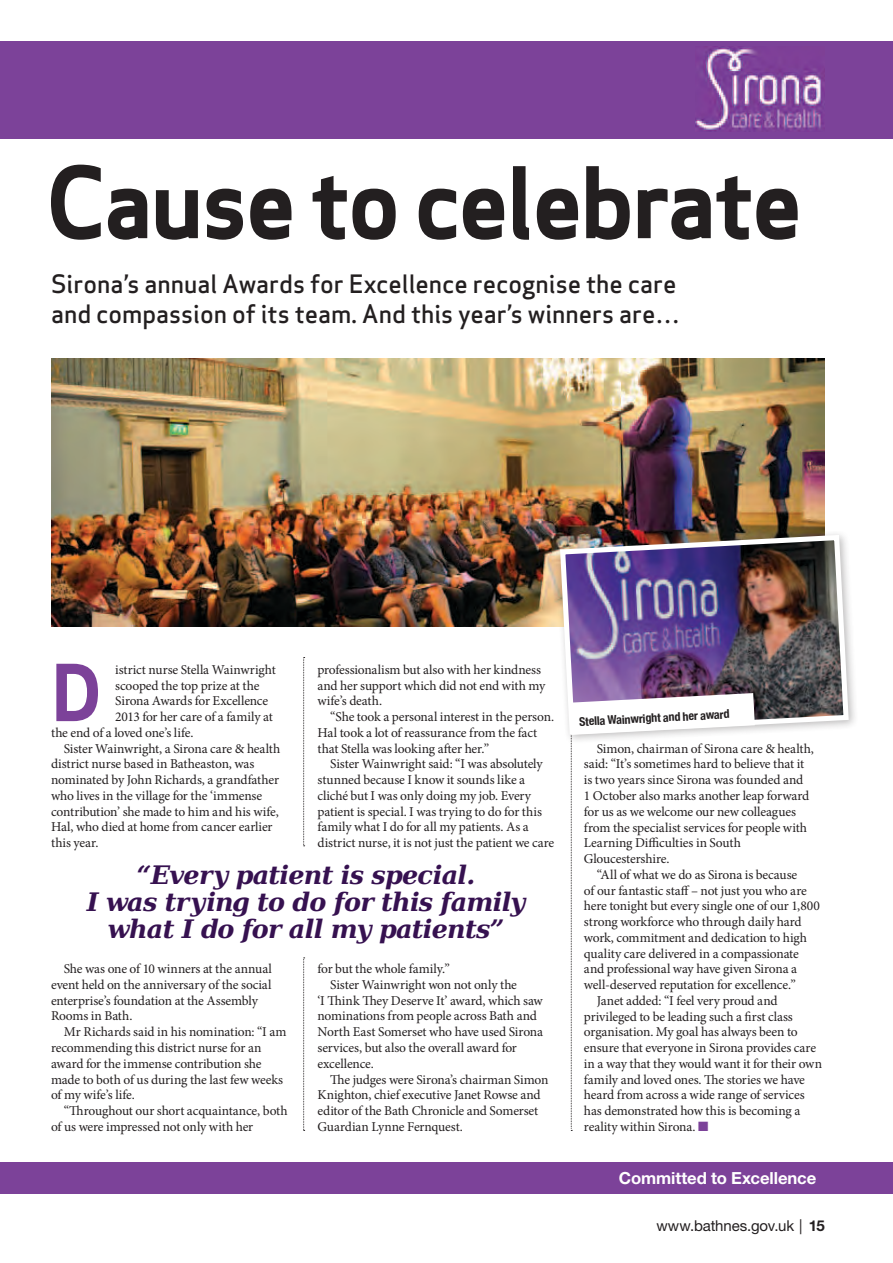
<style>
.page{position:relative;width:893px;height:1263px;background:#fff}
.page>*{position:absolute;margin:0;border:0;box-sizing:border-box;transform-origin:0 0}
.t1{font:700 96px "Apex Sans";letter-spacing:-.03em;color:#231f20}
.t2{font:700 76.5px "Apex Sans";color:#7c4299}
.t3{font:italic 700 25.5px/27px "DejaVu Serif";letter-spacing:-.03em;color:#361150;text-align:center}
.t4{font:500 24.75px/30px "Apex Sans";color:#231f20}
.t5{font:700 16.65px "Helvetica Neue LT Std";letter-spacing:-.005em;color:#fff}
.t6{font:15px "Helvetica Neue LT Std";letter-spacing:-.005em;color:#231f20}
.t7{font:13.5px/15.8px "Minion Pro";letter-spacing:-.01em;color:#231f20}
.t8{font:700 condensed 12px "Helvetica Neue";color:#231f20}
.s1{color:#7c4299}
.s2{font-weight:700}
</style>
<div class="page">
<svg style="left:303px;top:657px;width:2px;height:189px"></svg>
<svg style="left:303px;top:957px;width:2px;height:174px"></svg>
<div style="left:0;top:1162px;width:893px;height:32px;background:#7c4299"></div>
<div style="left:0;top:41px;width:893px;height:97px;background:#7c4299"></div>
<img style="left:51px;top:359px;width:774px;height:268px">
<div style="left:554px;top:529px;width:304px;height:215px;background:#231f20;opacity:.3"></div>
<img style="left:557px;top:532px;width:294px;height:205px">
<svg style="left:570px;top:657px;width:185px;height:474px"></svg>
<h1 class="t1" style="left:46px;top:141px;width:758px">Cause to celebrate</h1>
<h3 class="t4" style="left:51px;top:265px;width:631px">Sirona’s annual Awards for Excellence recognise the care and compassion of its team. And this year’s winners are…</h3>
<h2 class="t2" style="left:51px;top:643px;width:53px">D</h2>
<p class="t7" style="left:115px;top:662px;width:162px">istrict nurse Stella Wainwright</p>
<p class="t7" style="left:115px;top:677px;width:146px">scooped the top prize at the</p>
<p class="t7" style="left:115px;top:693px;width:155px">Sirona Awards for Excellence</p>
<p class="t7" style="left:115px;top:709px;width:159px">2013 for her care of a family at</p>
<p class="t7" style="left:51px;top:725px;width:144px">the end of a loved one’s life.</p>
<p class="t7" style="left:64px;top:740px;width:218px">Sister Wainwright, a Sirona care &amp; health</p>
<p class="t7" style="left:51px;top:756px;width:205px">district nurse based in Batheaston, was</p>
<p class="t7" style="left:51px;top:772px;width:229px">nominated by John Richards, a grandfather</p>
<p class="t7" style="left:51px;top:788px;width:213px">who lives in the village for the ‘immense</p>
<p class="t7" style="left:51px;top:803px;width:229px">contribution’ she made to him and his wife,</p>
<p class="t7" style="left:51px;top:819px;width:223px">Hal, who died at home from cancer earlier</p>
<p class="t7" style="left:51px;top:835px;width:49px">this year.</p>
<p class="t7" style="left:317px;top:662px;width:229px">professionalism but also with her kindness and her support which did not end with my wife’s death.</p>
<p class="t7" style="left:317px;top:709px;width:238px;text-indent:13px">“She took a personal interest in the person.<br>Hal took a lot of reassurance from the fact that Stella was looking after her.”</p>
<p class="t7" style="left:317px;top:756px;width:238px;text-indent:13px">Sister Wainwright said: “I was absolutely stunned because I know it sounds like a cliché but I was only doing my job. Every patient is special. I was trying to do for this family what I do for all my patients. As a district nurse, it is not just the patient we care</p>
<h3 class="t3" style="left:87px;top:860px;width:440px">“Every patient is special.<br>I was trying to do for this family what I do for all my patients”</h3>
<p class="t7" style="left:51px;top:961px;width:222px;text-indent:13px">She was one of 10 winners at the annual event held on the anniversary of the social enterprise’s foundation at the Assembly Rooms in Bath.</p>
<p class="t7" style="left:51px;top:1024px;width:237px;text-indent:13px">Mr Richards said in his nomination: “I am recommending this district nurse for an award for the immense contribution she made to both of us during the last few weeks of my wife’s life.</p>
<p class="t7" style="left:51px;top:1103px;width:238px;text-indent:13px">“Throughout our short acquaintance, both of us were impressed not only with her</p>
<p class="t7" style="left:317px;top:961px;width:134px">for but the whole family.”</p>
<p class="t7" style="left:330px;top:977px;width:188px">Sister Wainwright won not only the</p>
<p class="t7" style="left:317px;top:992px;width:227px">‘I Think They Deserve It’ award, which saw</p>
<p class="t7" style="left:317px;top:1008px;width:221px">nominations from people across Bath and</p>
<p class="t7" style="left:317px;top:1024px;width:227px">North East Somerset who have used Sirona</p>
<p class="t7" style="left:317px;top:1040px;width:201px">services, but also the overall award for</p>
<p class="t7" style="left:317px;top:1055px;width:58px">excellence.</p>
<p class="t7" style="left:330px;top:1071px;width:220px">The judges were Sirona’s chairman Simon</p>
<p class="t7" style="left:317px;top:1087px;width:225px">Knighton, chief executive Janet Rowse and</p>
<p class="t7" style="left:317px;top:1103px;width:222px">editor of the Bath Chronicle and Somerset</p>
<p class="t7" style="left:317px;top:1119px;width:147px">Guardian Lynne Fernquest.</p>
<p class="t8" style="left:579px;top:712px;width:152px;rotate:-3deg">Stella Wainwright and her award</p>
<p class="t7" style="left:584px;top:741px;width:231px;text-indent:13px">Simon, chairman of Sirona care &amp; health, said: “It’s sometimes hard to believe that it is two years since Sirona was founded and<br>1 October also marks another leap forward for us as we welcome our new colleagues from the specialist services for people with Learning Difficulties in South Gloucestershire.</p>
<p class="t7" style="left:597px;top:867px;width:202px">“All of what we do as Sirona is because</p>
<p class="t7" style="left:584px;top:882px;width:224px">of our fantastic staff – not just you who are</p>
<p class="t7" style="left:584px;top:898px;width:238px">here tonight but every single one of our 1,800</p>
<p class="t7" style="left:584px;top:914px;width:219px">strong workforce who through daily hard</p>
<p class="t7" style="left:584px;top:930px;width:225px">work, commitment and dedication to high</p>
<p class="t7" style="left:584px;top:945px;width:216px">quality care delivered in a compassionate</p>
<p class="t7" style="left:584px;top:961px;width:215px">and professional way have given Sirona a</p>
<p class="t7" style="left:584px;top:977px;width:213px">well-deserved reputation for excellence.”</p>
<p class="t7" style="left:597px;top:993px;width:182px">Janet added: “I feel very proud and</p>
<p class="t7" style="left:584px;top:1008px;width:210px">privileged to be leading such a first class</p>
<p class="t7" style="left:584px;top:1024px;width:215px">organisation. My goal has always been to</p>
<p class="t7" style="left:584px;top:1040px;width:234px">ensure that everyone in Sirona provides care</p>
<p class="t7" style="left:584px;top:1056px;width:240px">in a way that they would want it for their own</p>
<p class="t7" style="left:584px;top:1071px;width:223px">family and loved ones. The stories we have</p>
<p class="t7" style="left:584px;top:1087px;width:222px">heard from across a wide range of services</p>
<p class="t7" style="left:584px;top:1103px;width:218px">has demonstrated how this is becoming a</p>
<p class="t7" style="left:584px;top:1119px;width:126px">reality within Sirona. <span class="s1">■</span></p>
<p class="t5" style="left:619px;top:1168px;width:199px">Committed to Excellence</p>
<p class="t6" style="left:656px;top:1217px;width:170px">www.bathnes.gov.uk | <span class="s2">15</span></p>
</div>
